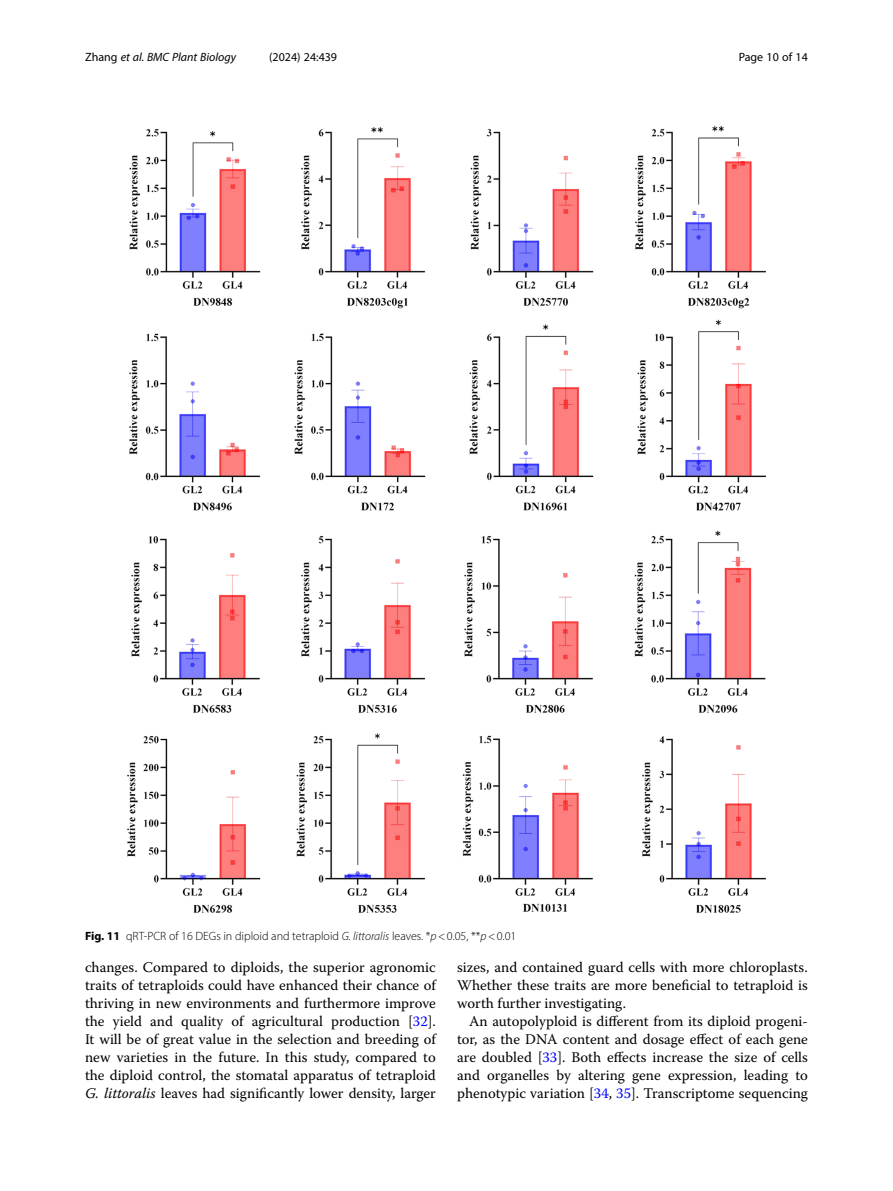
<style>
.page{position:relative;width:893px;height:1191px;background:#fff}
.page>*{position:absolute;margin:0;border:0;box-sizing:border-box;transform-origin:0 0}
.Body_Text{font:14.7px/18px "Warnock Pro";color:#000;text-align:justify}
.Body_Text_Indent{font:14.7px/18px "Warnock Pro";color:#000;text-align:justify}
.Figure_Caption{font:300 12px "Myriad Pro";color:#000}
.t1{font:italic 12px "Myriad Pro";color:#000}
.t2{font:12px "Myriad Pro";color:#000}
.s1{font-style:normal}
.s2{font-weight:700}
.s3{font-style:italic}
.s4{color:#00f}
</style>
<div class="page">
<img style="left:127px;top:126px;width:638px;height:786px">
<p class="t1" style="left:85px;top:50px;width:152px"><span class="s1">Zhang</span> et al. BMC Plant Biology</p>
<p class="t2" style="left:269px;top:50px;width:70px">(2024) 24:439</p>
<p class="t2" style="left:739px;top:50px;width:71px">Page 10 of 14</p>
<p class="Figure_Caption" style="left:85px;top:928px;width:433px"><span class="s2">Fig. 11</span> qRT-PCR of 16 DEGs in diploid and tetraploid <span class="s3">G. littoralis</span> leaves. *<span class="s3">p</span>&lt;0.05, **<span class="s3">p</span>&lt;0.01</p>
<p class="Body_Text" style="left:85px;top:958px;width:352px">changes. Compared to diploids, the superior agronomic traits of tetraploids could have enhanced their chance of thriving in new environments and furthermore improve the yield and quality of agricultural production [<span class="s4">32</span>].<br>It will be of great value in the selection and breeding of new varieties in the future. In this study, compared to the diploid control, the stomatal apparatus of tetraploid <span class="s3">G. littoralis</span> leaves had significantly lower density, larger</p>
<p class="Body_Text" style="left:457px;top:958px;width:352px">sizes, and contained guard cells with more chloroplasts.<br>Whether these traits are more beneficial to tetraploid is worth further investigating.</p>
<p class="Body_Text_Indent" style="left:457px;top:1012px;width:352px;text-indent:12px">An autopolyploid is different from its diploid progeni&shy;tor, as the DNA content and dosage effect of each gene are doubled [<span class="s4">33</span>]. Both effects increase the size of cells and organelles by altering gene expression, leading to phenotypic variation [<span class="s4">34</span>, <span class="s4">35</span>]. Transcriptome sequencing</p>
</div>
